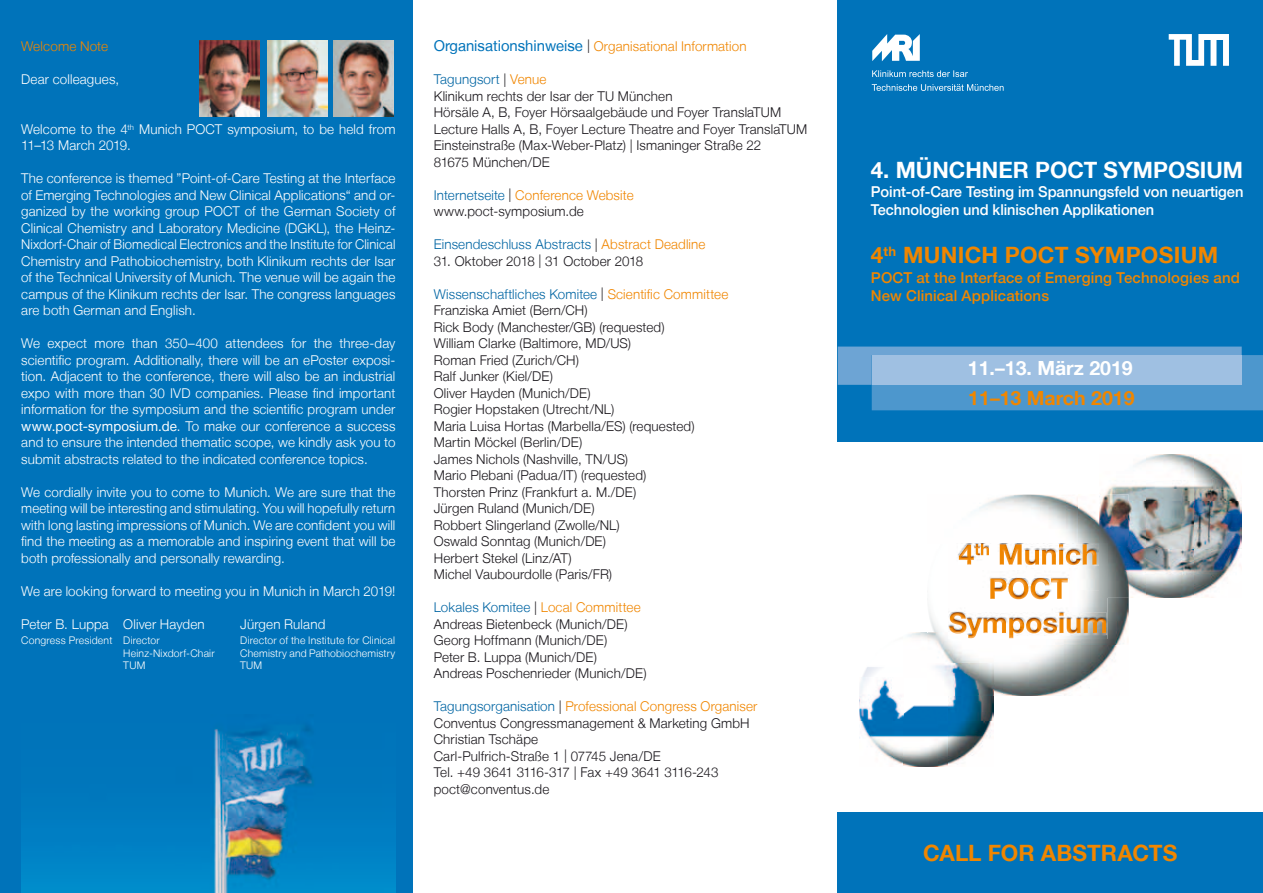
<style>
.page{position:relative;width:1263px;height:893px;background:#fff}
.page>*{position:absolute;margin:0;border:0;box-sizing:border-box;transform-origin:0 0}
.t1{font:700 22.5px "Helvetica Neue LT";letter-spacing:.01em;color:#f08600}
.t2{font:700 22.5px "Helvetica Neue LT";color:#fff}
.t3{font:700 19.5px "Helvetica Neue LT";color:#fff}
.t4{font:700 19.5px "Helvetica Neue LT";color:#f08600}
.t5{font:500 15px/18px "Helvetica Neue LT";letter-spacing:-.005em;color:#fff}
.t6{font:500 15px/18px "Helvetica Neue LT";letter-spacing:.01em;color:#f08600}
.t7{font:300 13.5px/16.5px "Helvetica Neue LT";letter-spacing:.01em;color:#fff;text-align:justify}
.t8{font:300 13.5px/16.5px "Helvetica Neue LT";letter-spacing:.01em;color:#1a171c}
.t9{font:300 13.5px "Helvetica Neue LT";letter-spacing:.01em;color:#f08600}
.t10{font:300 13.5px "Helvetica Neue LT";letter-spacing:.01em;color:#0065a3}
.t11{font:300 10.5px "Helvetica Neue LT";letter-spacing:.02em;color:#fff}
.s1{font-weight:400;font-size:15px;color:#0073ba}
.s2{color:#1a171c}
.s3{font-weight:400}
.s4{color:#0065a3}
.s5{color:#f08600}
</style>
<div class="page">
<div style="left:0;top:0;width:412px;height:893px;background:#0073ba"></div>
<img style="left:21px;top:725px;width:374px;height:168px">
<div style="left:838px;top:812px;width:425px;height:81px;background:#0073ba"></div>
<img style="left:1105px;top:454px;width:135px;height:48px">
<img style="left:1129px;top:502px;width:113px;height:95px">
<img style="left:863px;top:632px;width:65px;height:45px">
<img style="left:859px;top:677px;width:90px;height:45px">
<img style="left:949px;top:696px;width:44px;height:26px">
<img style="left:859px;top:722px;width:132px;height:45px">
<div style="left:838px;top:0;width:425px;height:441px;background:#0073ba"></div>
<svg style="left:838px;top:347px;width:425px;height:63px;background:#5098cd"></svg>
<div style="left:872px;top:355px;width:370px;height:30px;background:#9fc0e2"></div>
<svg style="left:872px;top:34px;width:48px;height:27px"></svg>
<svg style="left:872px;top:84px;width:131px;height:7px"></svg>
<svg style="left:872px;top:70px;width:96px;height:7px"></svg>
<svg style="left:1169px;top:34px;width:60px;height:32px"></svg>
<img style="left:975px;top:495px;width:103px;height:48px">
<img style="left:1078px;top:506px;width:21px;height:37px">
<img style="left:929px;top:611px;width:11px;height:21px">
<img style="left:993px;top:597px;width:136px;height:99px">
<img style="left:1099px;top:495px;width:30px;height:102px">
<img style="left:928px;top:632px;width:65px;height:64px">
<img style="left:966px;top:543px;width:133px;height:1px">
<svg style="left:974px;top:543px;width:15px;height:1px"></svg>
<img style="left:948px;top:638px;width:158px;height:1px">
<img style="left:948px;top:590px;width:159px;height:48px">
<img style="left:949px;top:636px;width:44px;height:2px">
<img style="left:958px;top:544px;width:141px;height:46px">
<img style="left:1099px;top:544px;width:8px;height:53px">
<img style="left:959px;top:545px;width:15px;height:20px">
<img style="left:974px;top:544px;width:15px;height:11px">
<img style="left:990px;top:578px;width:78px;height:21px">
<img style="left:949px;top:612px;width:157px;height:24px">
<img style="left:949px;top:632px;width:44px;height:4px">
<img style="left:334px;top:40px;width:59px;height:77px">
<img style="left:268px;top:40px;width:59px;height:77px">
<img style="left:200px;top:40px;width:59px;height:77px">
<p class="t9" style="left:21px;top:38px;width:88px">Welcome Note</p>
<p class="t9" style="left:434px;top:38px;width:314px"><span class="s1">Organisationshinweise</span> <span class="s2">|</span> Organisational Information</p>
<p class="t7" style="left:21px;top:71px;width:99px">Dear colleagues,</p>
<p class="t7" style="left:21px;top:121px;width:376px">Welcome to the 4<sup>th</sup> Munich POCT symposium, to be held from<br>11–13 March 2019.</p>
<p class="t7" style="left:21px;top:170px;width:376px">The conference is themed ”Point-of-Care Testing at the Interface of Emerging Technologies and New Clinical Applications“ and or&shy;ganized by the working group POCT of the German Society of Clinical Chemistry and Laboratory Medicine (DGKL), the Heinz-Nixdorf-Chair of Biomedical Electronics and the Institute for Clinical Chemistry and Pathobiochemistry, both Klinikum rechts der Isar of the Technical University of Munich. The venue will be again the campus of the Klinikum rechts der Isar. The congress languages are both German and English.</p>
<p class="t7" style="left:21px;top:335px;width:376px">We expect more than 350–400 attendees for the three-day scientific program. Additionally, there will be an ePoster exposi&shy;tion. Adjacent to the conference, there will also be an industrial expo with more than 30 IVD companies. Please find important information for the symposium and the scientific program under <span class="s3">www.poct-symposium.de</span>. To make our conference a success and to ensure the intended thematic scope, we kindly ask you to submit abstracts related to the indicated conference topics.</p>
<p class="t7" style="left:21px;top:484px;width:376px">We cordially invite you to come to Munich. We are sure that the meeting will be interesting and stimulating. You will hopefully return with long lasting impressions of Munich. We are confident you will find the meeting as a memorable and inspiring event that will be both professionally and personally rewarding.</p>
<p class="t7" style="left:21px;top:583px;width:376px">We are looking forward to meeting you in Munich in March 2019!</p>
<p class="t7" style="left:21px;top:616px;width:185px">Peter B. Luppa Oliver Hayden</p>
<p class="t7" style="left:240px;top:616px;width:87px">Jürgen Ruland</p>
<p class="t11" style="left:21px;top:634px;width:140px">Congress President Director</p>
<p class="t11" style="left:240px;top:634px;width:156px">Director of the Institute for Clinical</p>
<p class="t11" style="left:123px;top:646px;width:93px">Heinz-Nixdorf-Chair</p>
<p class="t11" style="left:240px;top:646px;width:157px">Chemistry and Pathobiochemistry</p>
<p class="t11" style="left:123px;top:659px;width:24px">TUM</p>
<p class="t11" style="left:240px;top:659px;width:24px">TUM</p>
<p class="t8" style="left:434px;top:71px;width:375px"><span class="s4">Tagungsort</span> | <span class="s5">Venue<br></span>Klinikum rechts der Isar der TU München<br>Hörsäle A, B, Foyer Hörsaalgebäude und Foyer TranslaTUM Lecture Halls A, B, Foyer Lecture Theatre and Foyer TranslaTUM Einsteinstraße (Max-Weber-Platz) | Ismaninger Straße 22<br>81675 München/DE</p>
<p class="t8" style="left:434px;top:187px;width:201px"><span class="s4">Internetseite</span> | <span class="s5">Conference Website </span>www.poct-symposium.de</p>
<p class="t10" style="left:434px;top:236px;width:273px">Einsendeschluss Abstracts <span class="s2">|</span> <span class="s5">Abstract Deadline</span></p>
<p class="t8" style="left:434px;top:253px;width:211px">31. Oktober 2018 | 31 October 2018</p>
<p class="t8" style="left:434px;top:286px;width:296px"><span class="s4">Wissenschaftliches Komitee</span> | <span class="s5">Scientific Committee </span>Franziska Amiet (Bern/CH)<br>Rick Body (Manchester/GB) (requested)<br>William Clarke (Baltimore, MD/US)<br>Roman Fried (Zurich/CH)<br>Ralf Junker (Kiel/DE)<br>Oliver Hayden (Munich/DE)<br>Rogier Hopstaken (Utrecht/NL)<br>Maria Luisa Hortas (Marbella/ES) (requested)<br>Martin Möckel (Berlin/DE)<br>James Nichols (Nashville, TN/US)<br>Mario Plebani (Padua/IT) (requested)<br>Thorsten Prinz (Frankfurt a. M./DE)<br>Jürgen Ruland (Munich/DE)<br>Robbert Slingerland (Zwolle/NL)<br>Oswald Sonntag (Munich/DE)<br>Herbert Stekel (Linz/AT)<br>Michel Vaubourdolle (Paris/FR)</p>
<p class="t8" style="left:434px;top:599px;width:214px"><span class="s4">Lokales Komitee</span> | <span class="s5">Local Committee<br></span>Andreas Bietenbeck (Munich/DE)<br>Georg Hoffmann (Munich/DE)<br>Peter B. Luppa (Munich/DE)<br>Andreas Poschenrieder (Munich/DE)</p>
<p class="t8" style="left:434px;top:698px;width:325px"><span class="s4">Tagungsorganisation</span> | <span class="s5">Professional Congress Organiser </span>Conventus Congressmanagement &amp; Marketing GmbH Christian Tschäpe<br>Carl-Pulfrich-Straße 1 | 07745 Jena/DE<br>Tel. +49 3641 3116-317 | Fax +49 3641 3116-243 poct@conventus.de</p>
<h1 class="t2" style="left:871px;top:156px;width:374px">4. MÜNCHNER POCT SYMPOSIUM</h1>
<p class="t5" style="left:871px;top:183px;width:374px">Point-of-Care Testing im Spannungsfeld von neuartigen<br>Technologien und klinischen Applikationen</p>
<h1 class="t1" style="left:871px;top:241px;width:349px">4<sup>th</sup> MUNICH POCT SYMPOSIUM</h1>
<p class="t6" style="left:871px;top:268px;width:370px">POCT at the Interface of Emerging Technologies and<br>New Clinical Applications</p>
<h2 class="t3" style="left:968px;top:356px;width:166px">11.–13. März 2019</h2>
<h2 class="t4" style="left:968px;top:385px;width:168px">11–13 March 2019</h2>
<h1 class="t1" style="left:923px;top:839px;width:256px">CALL FOR ABSTRACTS</h1>
</div>
